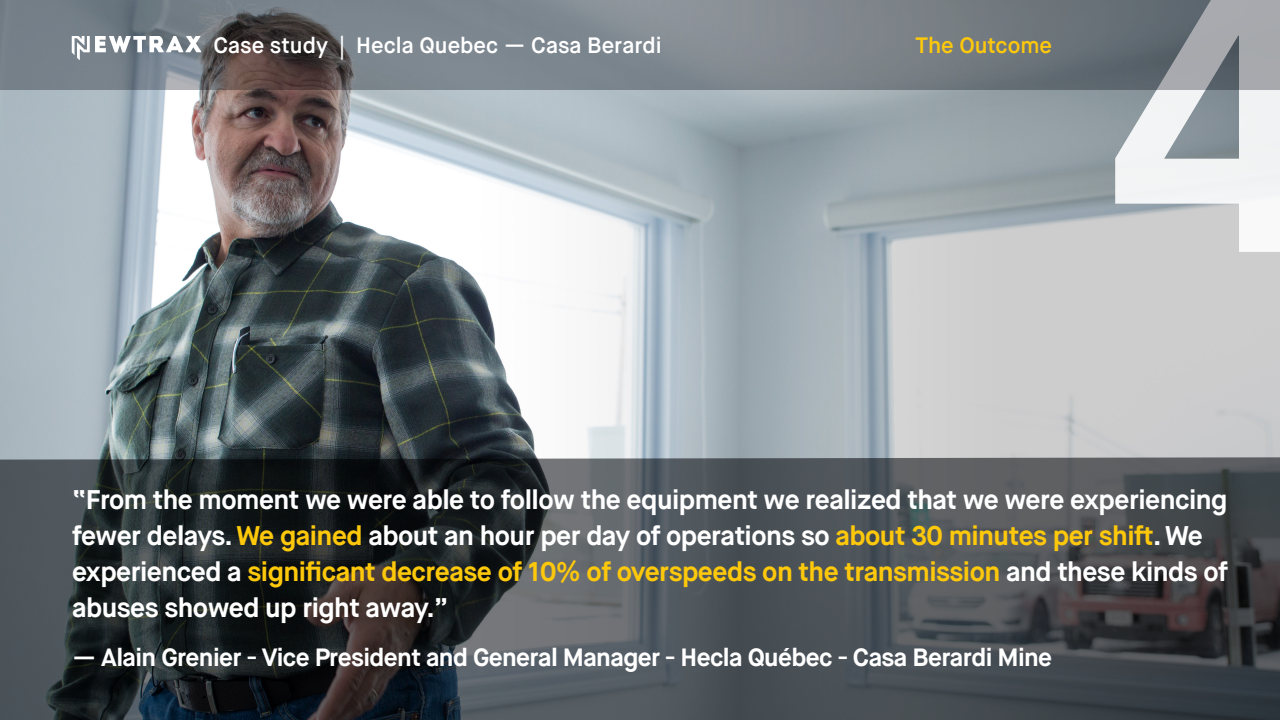
<style>
.page{position:relative;width:1280px;height:720px;background:#fff}
.page>*{position:absolute;margin:0;border:0;box-sizing:border-box;transform-origin:0 0}
.t1{font:700 359.9px "Maison Neue";color:#fff}
.t2{font:700 27px/36px "Maison Neue";letter-spacing:-.02em;color:#fff}
.t3{font:700 25px "Maison Neue";letter-spacing:-.025em;color:#fff}
.t4{font:600 22.3px "Maison Neue";color:#fff}
.t5{font:600 22.3px "Maison Neue";color:#fec80b}
.s1{color:#fec80b}
</style>
<div class="page">
<img style="left:0;top:90px;width:1280px;height:367px">
<svg style="left:0;top:457px;width:1280px;height:263px;background:#3c4145"></svg>
<svg style="left:0;top:0;width:1280px;height:90px;background:#71787e"></svg>
<svg style="left:72px;top:36px;width:129px;height:24px"></svg>
<p class="t4" style="left:213px;top:31px;width:450px">Case study | Hecla Quebec — Casa Berardi</p>
<p class="t5" style="left:915px;top:31px;width:138px">The Outcome</p>
<h1 class="t1" style="left:1108px;top:-102px;width:215px">4</h1>
<p class="t2" style="left:72px;top:482px;width:1157px">“From the moment we were able to follow the equipment we realized that we were experiencing fewer delays. <span class="s1">We gained</span> about an hour per day of operations so <span class="s1">about 30 minutes per shift</span>. We experienced a <span class="s1">significant decrease of 10% of overspeeds on the transmission</span> and these kinds of abuses showed up right away.”</p>
<p class="t3" style="left:72px;top:641px;width:982px">— Alain Grenier - Vice President and General Manager - Hecla Québec - Casa Berardi Mine</p>
</div>
